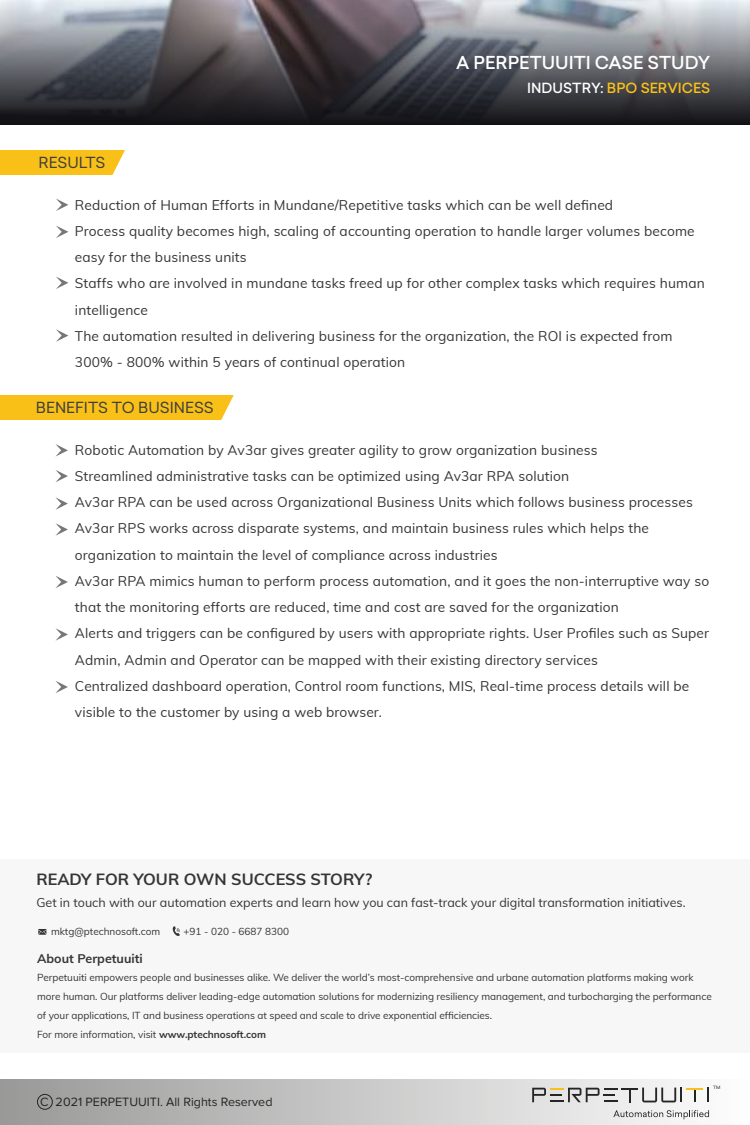
<style>
.page{position:relative;width:750px;height:1125px;background:#fff}
.page>*{position:absolute;margin:0;border:0;box-sizing:border-box;transform-origin:0 0}
.t1{font:500 17.5px "Sailec";color:#fff}
.t2{font:700 16.25px "Muli";color:#353535}
.t3{font:15px "Sailec";color:#3f3f3f}
.t4{font:13.75px/26.2px "Muli";letter-spacing:.01em;color:#353535}
.t5{font:500 13.75px "Sailec";color:#f9c117}
.t6{font:12.5px "Muli";color:#353535}
.t7{font:12.5px "Proxima Nova";color:#252524}
.t8{font:700 12.5px "Muli";color:#353535}
.t9{font:10px/18.8px "Muli";letter-spacing:-.005em;color:#353535}
.t10{font:4.38px "Sailec";color:#252524}
.s1{color:#fff}
.s2{font-weight:700}
</style>
<div class="page">
<svg style="left:0;top:0;width:750px;height:125px;background:#5d5d63"></svg>
<div style="left:0;top:150px;width:125px;height:25px;background:#f9c117"></div>
<div style="left:0;top:395px;width:234px;height:25px;background:#f9c117"></div>
<svg style="left:56px;top:199px;width:12px;height:12px"></svg>
<svg style="left:56px;top:226px;width:12px;height:12px"></svg>
<svg style="left:56px;top:277px;width:12px;height:12px"></svg>
<svg style="left:56px;top:329px;width:12px;height:13px"></svg>
<div style="left:0;top:859px;width:750px;height:194px;background:#f7f7f7"></div>
<svg style="left:38px;top:929px;width:8px;height:6px"></svg>
<svg style="left:172px;top:926px;width:8px;height:10px"></svg>
<svg style="left:55px;top:497px;width:13px;height:13px"></svg>
<svg style="left:55px;top:444px;width:13px;height:13px"></svg>
<svg style="left:56px;top:470px;width:12px;height:12px"></svg>
<svg style="left:55px;top:523px;width:13px;height:13px"></svg>
<svg style="left:56px;top:576px;width:12px;height:12px"></svg>
<svg style="left:55px;top:628px;width:13px;height:13px"></svg>
<svg style="left:56px;top:681px;width:12px;height:12px"></svg>
<div style="left:0;top:1079px;width:750px;height:46px;background:linear-gradient(to right,#989898,#fefefe)"></div>
<svg style="left:532px;top:1087px;width:177px;height:16px"></svg>
<svg style="left:613px;top:1110px;width:96px;height:9px"></svg>
<div style="left:37px;top:1094px;width:16px;height:16px;border:1px solid #252524;border-radius:50%"></div>
<p class="t1" style="left:456px;top:50px;width:256px">A PERPETUUITI CASE STUDY</p>
<p class="t5" style="left:527px;top:79px;width:185px"><span class="s1">INDUSTRY:</span> BPO SERVICES</p>
<p class="t3" style="left:38px;top:153px;width:69px">RESULTS</p>
<p class="t4" style="left:75px;top:191px;width:631px">Reduction of Human Efforts in Mundane/Repetitive tasks which can be well defined<br>Process quality becomes high, scaling of accounting operation to handle larger volumes become easy for the business units<br>Staffs who are involved in mundane tasks freed up for other complex tasks which requires human intelligence<br>The automation resulted in delivering business for the organization, the ROI is expected from 300% - 800% within 5 years of continual operation</p>
<p class="t3" style="left:36px;top:398px;width:179px">BENEFITS TO BUSINESS</p>
<p class="t4" style="left:75px;top:436px;width:636px">Robotic Automation by Av3ar gives greater agility to grow organization business<br>Streamlined administrative tasks can be optimized using Av3ar RPA solution<br>Av3ar RPA can be used across Organizational Business Units which follows business processes Av3ar RPS works across disparate systems, and maintain business rules which helps the organization to maintain the level of compliance across industries<br>Av3ar RPA mimics human to perform process automation, and it goes the non-interruptive way so that the monitoring efforts are reduced, time and cost are saved for the organization<br>Alerts and triggers can be configured by users with appropriate rights. User Profiles such as Super Admin, Admin and Operator can be mapped with their existing directory services<br>Centralized dashboard operation, Control room functions, MIS, Real-time process details will be visible to the customer by using a web browser.</p>
<p class="t2" style="left:36px;top:867px;width:337px">READY FOR YOUR OWN SUCCESS STORY?</p>
<p class="t6" style="left:36px;top:894px;width:651px">Get in touch with our automation experts and learn how you can fast-track your digital transformation initiatives.</p>
<p class="t9" style="left:51px;top:922px;width:111px">mktg@ptechnosoft.com</p>
<p class="t9" style="left:184px;top:922px;width:107px">+91 - 020 - 6687 8300</p>
<p class="t8" style="left:37px;top:949px;width:107px">About Perpetuuiti</p>
<p class="t9" style="left:37px;top:968px;width:676px">Perpetuuiti empowers people and businesses alike. We deliver the world’s most-comprehensive and urbane automation platforms making work more human. Our platforms deliver leading-edge automation solutions for modernizing resiliency management, and turbocharging the performance of your applications, IT and business operations at speed and scale to drive exponential efficiencies.<br>For more information, visit <span class="s2">www.ptechnosoft.com</span></p>
<p class="t7" style="left:40px;top:1095px;width:234px">C 2021 PERPETUUITI. All Rights Reserved</p>
<p class="t10" style="left:713px;top:1084px;width:9px">TM</p>
</div>
